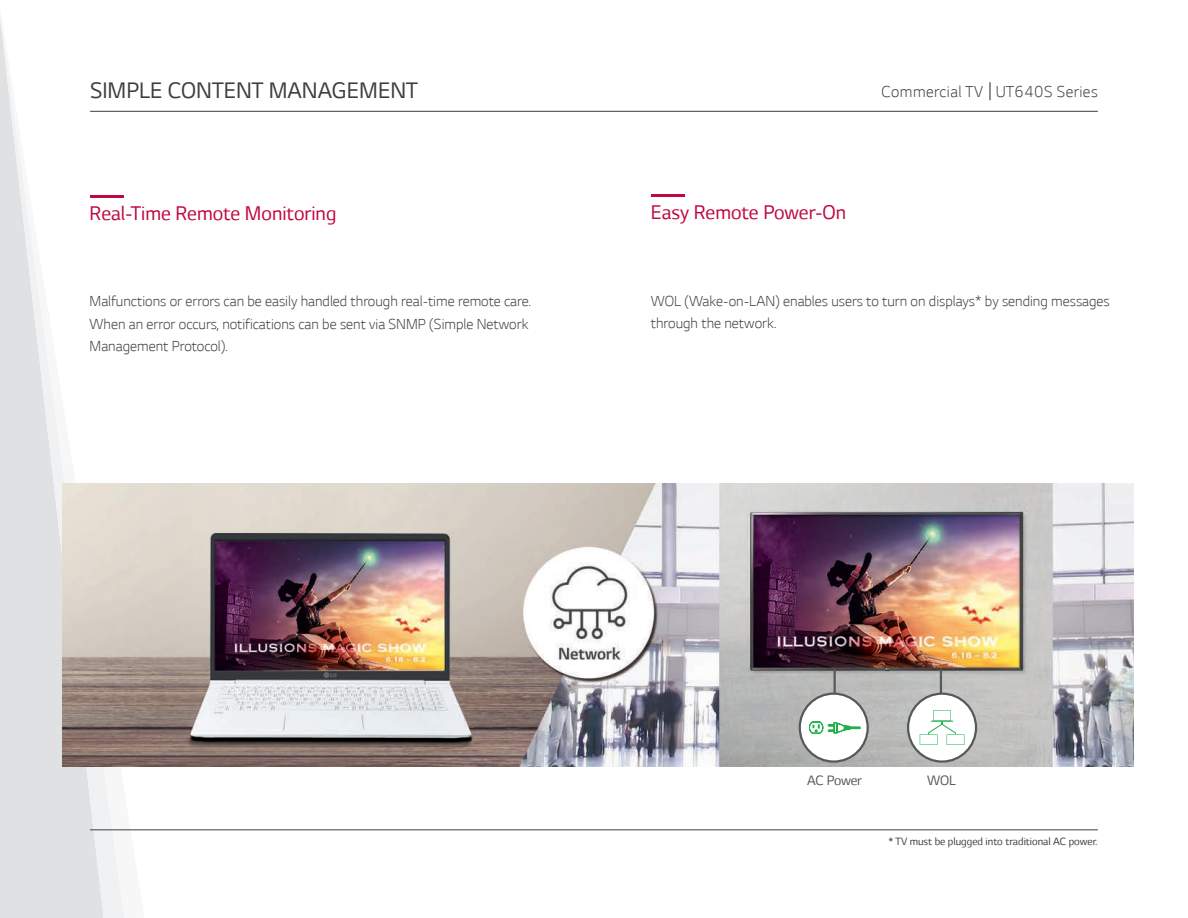
<style>
.page{position:relative;width:1188px;height:918px;background:#fff}
.page>*{position:absolute;margin:0;border:0;box-sizing:border-box;transform-origin:0 0}
.t1{font:25.5px "LG Smart";color:#3e3e3f}
.t2{font:22.5px "LG Smart";color:#c0073e}
.t3{font:300 18px "LG Smart";letter-spacing:.025em;color:#3e3e3f}
.t4{font:300 16.5px/22.5px "LG Smart";color:#3e3e3f}
.t5{font:15.45px "LG Smart";letter-spacing:-.01em;color:#57585a}
.t6{font:12px "LG Smart";color:#3e3e3f}
</style>
<div class="page">
<svg style="left:0;top:16px;width:145px;height:902px"></svg>
<hr style="left:90px;top:830px;width:1008px;height:1px;background:#3e3e3f">
<hr style="left:90px;top:111px;width:1008px;height:1px;background:#3e3e3f">
<hr style="left:90px;top:195px;width:34px;height:3px;background:#c0073e">
<hr style="left:651px;top:195px;width:34px;height:2px;background:#c0073e">
<img style="left:63px;top:483px;width:1071px;height:283px">
<hr style="left:940px;top:669px;width:2px;height:59px;background:#57585a">
<hr style="left:834px;top:669px;width:2px;height:59px;background:#57585a">
<div style="left:800px;top:694px;width:68px;height:68px;background:#fff;border-radius:50%"></div>
<div style="left:799px;top:693px;width:70px;height:70px;border:2px solid #57585a;border-radius:50%"></div>
<div style="left:908px;top:694px;width:68px;height:68px;background:#fff;border-radius:50%"></div>
<div style="left:907px;top:693px;width:70px;height:70px;border:2px solid #57585a;border-radius:50%"></div>
<svg style="left:809px;top:722px;width:51px;height:11px"></svg>
<svg style="left:920px;top:710px;width:44px;height:35px"></svg>
<svg style="left:990px;top:82px;width:1px;height:18px"></svg>
<p class="t1" style="left:90px;top:76px;width:329px">SIMPLE CONTENT MANAGEMENT</p>
<p class="t3" style="left:881px;top:82px;width:218px">Commercial TV UT640S Series</p>
<p class="t2" style="left:90px;top:201px;width:248px">Real-Time Remote Monitoring</p>
<p class="t2" style="left:651px;top:200px;width:197px">Easy Remote Power-On</p>
<p class="t4" style="left:90px;top:290px;width:443px">Malfunctions or errors can be easily handled through real-time remote care.<br>When an error occurs, notifications can be sent via SNMP (Simple Network<br>Management Protocol).</p>
<p class="t4" style="left:651px;top:290px;width:460px">WOL (Wake-on-LAN) enables users to turn on displays* by sending messages through the network.</p>
<p class="t5" style="left:807px;top:772px;width:56px">AC Power</p>
<p class="t5" style="left:927px;top:772px;width:30px">WOL</p>
<p class="t6" style="left:888px;top:835px;width:210px">* TV must be plugged into traditional AC power.</p>
</div>
